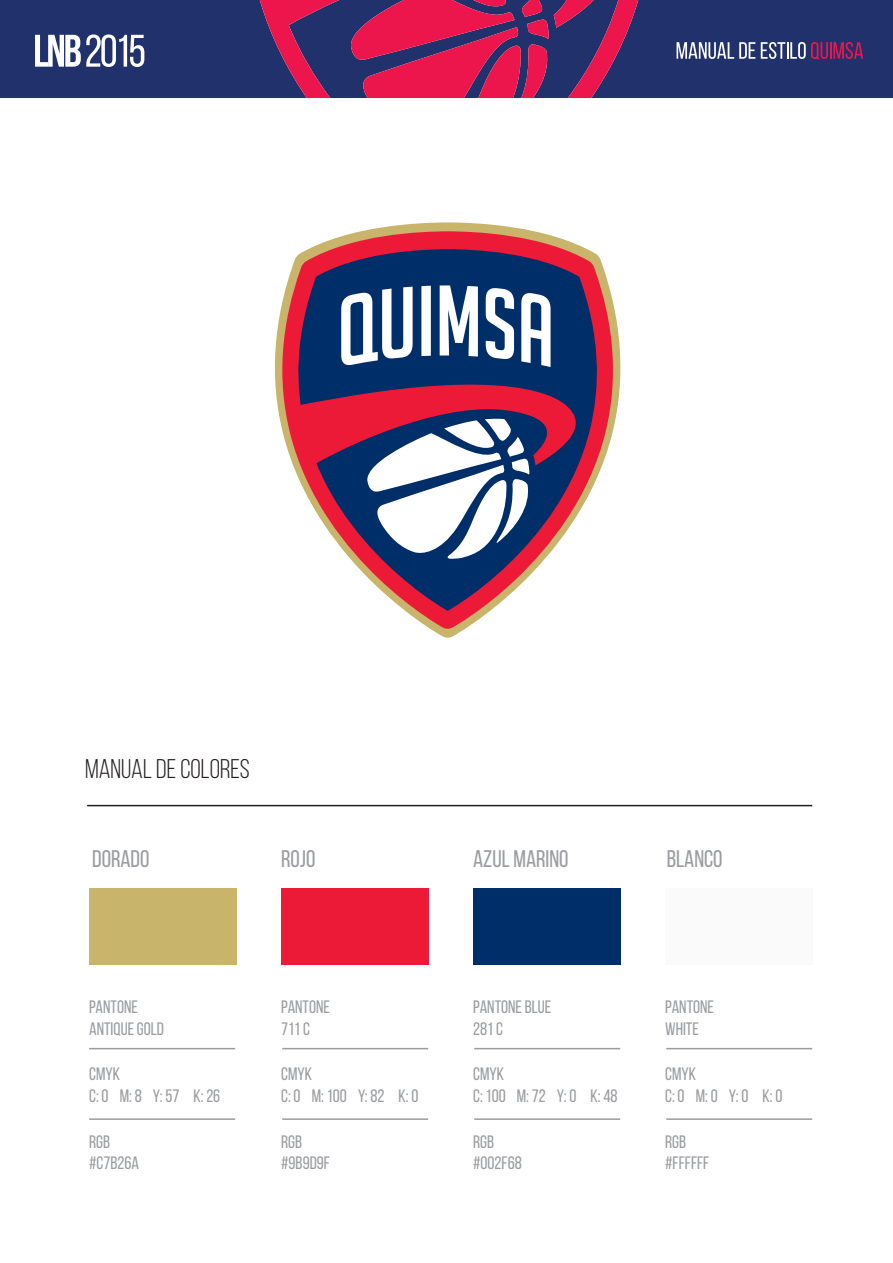
<style>
.page{position:relative;width:893px;height:1263px;background:#fff}
.page>*{position:absolute;margin:0;border:0;box-sizing:border-box;transform-origin:0 0}
.t1{font:27px "Bebas Neue";color:#231f20}
.t2{font:24px "Bebas Neue";color:#9b9da0}
.t3{font:18px/21.6px "Bebas Neue";color:#9b9da0}
</style>
<div class="page">
<svg style="left:274px;top:222px;width:347px;height:416px"></svg>
<svg style="left:277px;top:231px;width:341px;height:398px"></svg>
<svg style="left:295px;top:249px;width:306px;height:362px"></svg>
<svg style="left:297px;top:285px;width:285px;height:274px"></svg>
<svg style="left:0;top:0;width:893px;height:98px"></svg>
<div style="left:89px;top:888px;width:147px;height:77px;background:#c8b46a"></div>
<div style="left:281px;top:888px;width:147px;height:77px;background:#ed1a37"></div>
<div style="left:473px;top:888px;width:147px;height:77px;background:#002e68"></div>
<div style="left:665px;top:888px;width:147px;height:77px;background:#fafafa"></div>
<hr style="left:89px;top:1048px;width:146px;height:1px;background:#9b9da0">
<hr style="left:282px;top:1048px;width:146px;height:1px;background:#9b9da0">
<hr style="left:474px;top:1048px;width:146px;height:1px;background:#9b9da0">
<hr style="left:87px;top:805px;width:725px;height:1px;background:#231f20">
<hr style="left:666px;top:1048px;width:146px;height:1px;background:#9b9da0">
<hr style="left:89px;top:1118px;width:146px;height:2px;background:#9b9da0">
<hr style="left:282px;top:1118px;width:146px;height:2px;background:#9b9da0">
<hr style="left:474px;top:1118px;width:146px;height:2px;background:#9b9da0">
<hr style="left:666px;top:1118px;width:146px;height:2px;background:#9b9da0">
<h1 class="t1" style="left:85px;top:754px;width:166px">MANUAL DE COLORES</h1>
<h2 class="t2" style="left:92px;top:846px;width:59px">DORADO</h2>
<h2 class="t2" style="left:281px;top:846px;width:36px">ROJO</h2>
<h2 class="t2" style="left:473px;top:846px;width:97px">AZUL MARINO</h2>
<h2 class="t2" style="left:667px;top:846px;width:57px">BLANCO</h2>
<p class="t3" style="left:89px;top:996px;width:76px">PANTONE<br>ANTIQUE GOLD</p>
<p class="t3" style="left:281px;top:996px;width:50px">PANTONE<br>711 C</p>
<p class="t3" style="left:473px;top:996px;width:80px">PANTONE BLUE<br>281 C</p>
<p class="t3" style="left:665px;top:996px;width:50px">PANTONE<br>WHITE</p>
<p class="t3" style="left:89px;top:1063px;width:133px">CMYK<br>C: 0 M: 8 Y: 57 K: 26</p>
<p class="t3" style="left:89px;top:1130px;width:51px">RGB #C7B26A</p>
<p class="t3" style="left:281px;top:1130px;width:50px">RGB #9B9D9F</p>
<p class="t3" style="left:473px;top:1130px;width:50px">RGB #002F68</p>
<p class="t3" style="left:281px;top:1063px;width:139px">CMYK<br>C: 0 M: 100 Y: 82 K: 0</p>
<p class="t3" style="left:473px;top:1063px;width:146px">CMYK<br>C: 100 M: 72 Y: 0 K: 48</p>
<p class="t3" style="left:665px;top:1063px;width:119px">CMYK<br>C: 0 M: 0 Y: 0 K: 0</p>
<p class="t3" style="left:665px;top:1130px;width:46px">RGB #FFFFFF</p>
</div>
